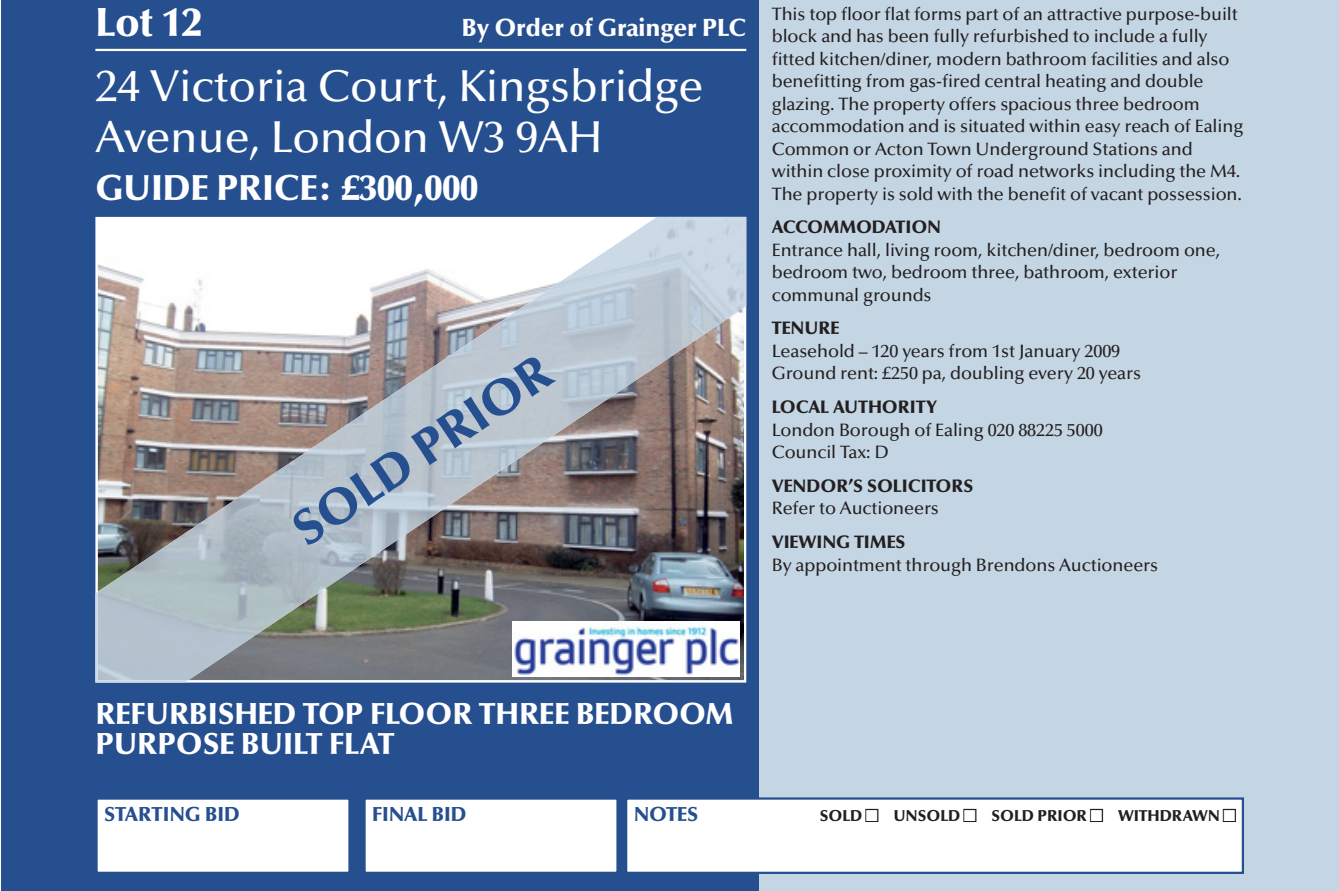
<style>
.page{position:relative;width:1339px;height:891px;background:#fff}
.page>*{position:absolute;margin:0;border:0;box-sizing:border-box;transform-origin:0 0}
.t1{font:900 49.5px "Optima LT Std";color:#264f90}
.t2{font:500 45px/51.8px "Optima LT Std";letter-spacing:-.005em;color:#fff}
.t3{font:900 40.5px "Optima LT Std";color:#fff}
.t4{font:900 36px "Optima LT Std";letter-spacing:-.005em;color:#fff}
.t5{font:900 30.38px/30.4px "Optima LT Std";letter-spacing:-.005em;color:#fff}
.t6{font:900 24.75px "Optima LT Std";letter-spacing:-.005em;color:#fff}
.t7{font:900 20.25px "Optima LT Std";letter-spacing:-.005em;color:#264f90}
.t8{font:500 18px/22.5px "Optima LT Std";letter-spacing:-.005em;color:#231f20}
.t9{font:900 18px "Optima LT Std";letter-spacing:-.005em;color:#231f20}
.t10{font:900 18px "Optima LT Std";letter-spacing:-.03em;color:#231f20}
.t11{font:900 15.75px "Optima LT Std";letter-spacing:-.005em;color:#231f20}
</style>
<div class="page">
<div style="left:1px;top:0;width:1337px;height:891px;background:#c4d5e3"></div>
<div style="left:1px;top:0;width:758px;height:891px;background:#264f90"></div>
<hr style="left:95px;top:49px;width:651px;height:2px;background:#fff">
<div style="left:96px;top:798px;width:253px;height:75px;background:#fff"></div>
<div style="left:95px;top:797px;width:255px;height:77px;border:2px solid #264f90"></div>
<div style="left:364px;top:798px;width:253px;height:75px;background:#fff"></div>
<div style="left:363px;top:797px;width:255px;height:77px;border:2px solid #264f90"></div>
<div style="left:626px;top:798px;width:616px;height:75px;background:#fff"></div>
<div style="left:625px;top:797px;width:618px;height:77px;border:2px solid #264f90"></div>
<img style="left:95px;top:217px;width:651px;height:465px">
<img style="left:512px;top:621px;width:228px;height:55px">
<h3 class="t3" style="left:95px;top:6px;width:108px">Lot 12</h3>
<h3 class="t6" style="left:461px;top:18px;width:286px">By Order of Grainger PLC</h3>
<h2 class="t2" style="left:95px;top:64px;width:609px">24 Victoria Court, Kingsbridge<br>Avenue, London W3 9AH</h2>
<h3 class="t4" style="left:95px;top:173px;width:384px">GUIDE PRICE: £300,000</h3>
<h1 class="t1" style="left:286px;top:518px;width:302px;rotate:-34deg">SOLD PRIOR</h1>
<p class="t8" style="left:771px;top:4px;width:473px">This top floor flat forms part of an attractive purpose-built block and has been fully refurbished to include a fully fitted kitchen/diner, modern bathroom facilities and also benefitting from gas-fired central heating and double glazing. The property offers spacious three bedroom accommodation and is situated within easy reach of Ealing Common or Acton Town Underground Stations and within close proximity of road networks including the M4.<br>The property is sold with the benefit of vacant possession.</p>
<p class="t10" style="left:771px;top:220px;width:171px">ACCOMMODATION</p>
<p class="t8" style="left:771px;top:240px;width:450px">Entrance hall, living room, kitchen/diner, bedroom one, bedroom two, bedroom three, bathroom, exterior communal grounds</p>
<p class="t9" style="left:771px;top:321px;width:69px">TENURE</p>
<p class="t8" style="left:771px;top:341px;width:371px">Leasehold – 120 years from 1st January 2009<br>Ground rent: £250 pa, doubling every 20 years</p>
<p class="t9" style="left:771px;top:400px;width:167px">LOCAL AUTHORITY</p>
<p class="t8" style="left:771px;top:420px;width:332px">London Borough of Ealing 020 88225 5000<br>Council Tax: D</p>
<p class="t9" style="left:771px;top:478px;width:203px">VENDOR’S SOLICITORS</p>
<p class="t8" style="left:771px;top:499px;width:169px">Refer to Auctioneers</p>
<p class="t9" style="left:771px;top:535px;width:135px">VIEWING TIMES</p>
<p class="t8" style="left:771px;top:555px;width:388px">By appointment through Brendons Auctioneers</p>
<h3 class="t5" style="left:95px;top:702px;width:640px">REFURBISHED TOP FLOOR THREE BEDROOM<br>PURPOSE BUILT FLAT</h3>
<p class="t7" style="left:104px;top:806px;width:137px">STARTING BID</p>
<p class="t7" style="left:372px;top:806px;width:96px">FINAL BID</p>
<p class="t7" style="left:633px;top:806px;width:66px">NOTES</p>
<p class="t11" style="left:819px;top:809px;width:417px">SOLD ■ UNSOLD ■ SOLD PRIOR ■ WITHDRAWN ■</p>
</div>
